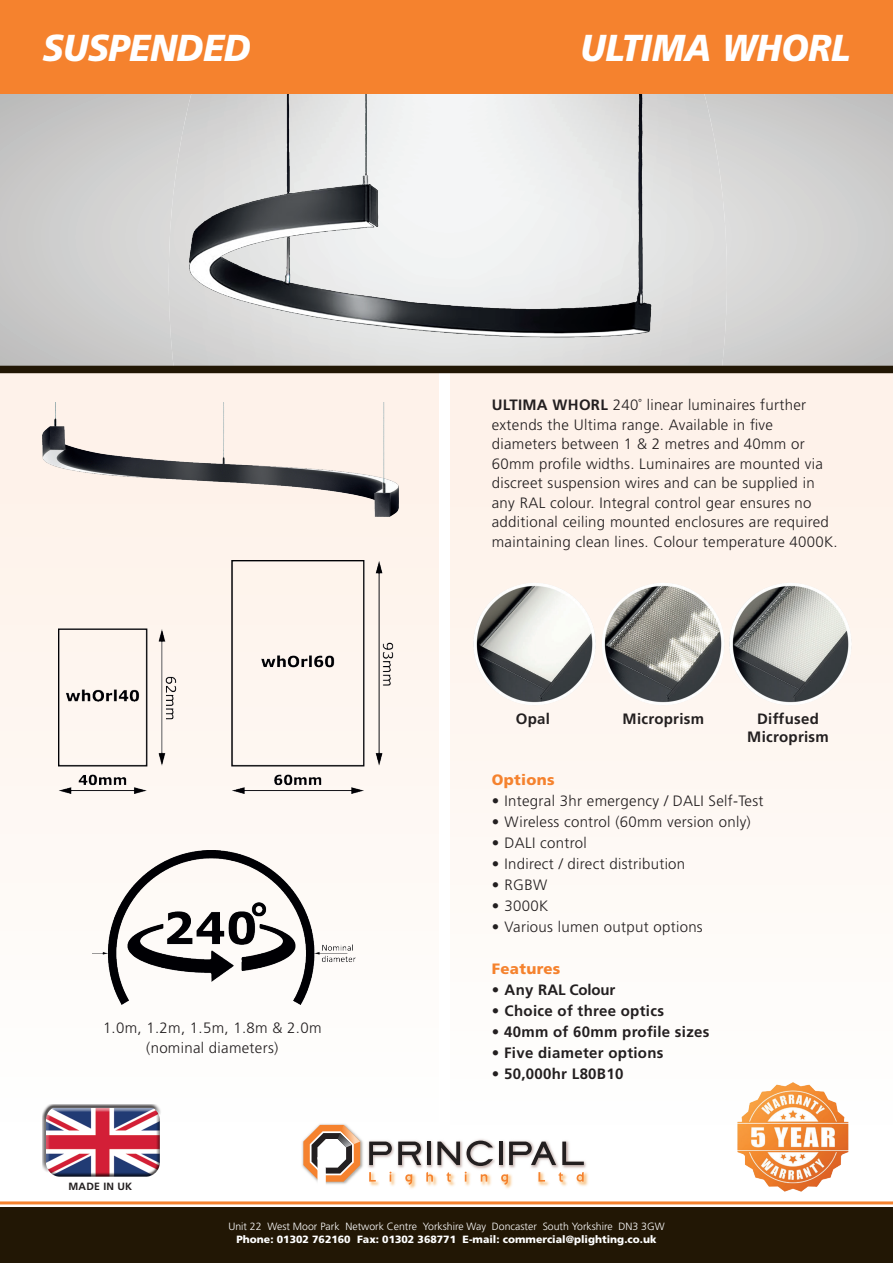
<style>
.page{position:relative;width:893px;height:1263px;background:#fff}
.page>*{position:absolute;margin:0;border:0;box-sizing:border-box;transform-origin:0 0}
.t1{font:italic 900 37.5px "Frutiger";letter-spacing:-.01em;color:#fff;scale:.92 1}
.t2{font:300 15px/19.5px "Frutiger";letter-spacing:.02em;color:#231f20}
.t3{font:700 15px/18px "Frutiger";letter-spacing:.02em;color:#231f20;text-align:center}
.t4{font:900 15px "Frutiger";letter-spacing:.02em;color:#f5822e}
.t5{font:700 15px "Frutiger";letter-spacing:-.01em;color:#231f20}
.t6{font:300 10.5px "Frutiger";color:#fff}
.t7{font:900 10.5px "Frutiger";color:#fff}
.t8{font:700 10.5px "Frutiger";letter-spacing:.02em;color:#231f20}
.s1{font-weight:700}
</style>
<div class="page">
<svg style="left:0;top:94px;width:893px;height:272px;background:#cdcdcc"></svg>
<img style="left:668px;top:94px;width:18px;height:272px">
<img style="left:169px;top:94px;width:5px;height:272px">
<img style="left:686px;top:94px;width:41px;height:272px">
<img style="left:174px;top:94px;width:494px;height:272px">
<div style="left:0;top:0;width:893px;height:94px;background:#f5822e"></div>
<div style="left:0;top:367px;width:439px;height:773px;background:#fef9f5"></div>
<div style="left:451px;top:370px;width:442px;height:772px;background:#fef7f2"></div>
<div style="left:0;top:1208px;width:893px;height:55px;background:#221705"></div>
<img style="left:369px;top:1181px;width:10px;height:5px">
<img style="left:389px;top:1171px;width:7px;height:15px">
<img style="left:408px;top:1174px;width:8px;height:15px">
<img style="left:426px;top:1175px;width:11px;height:11px">
<img style="left:446px;top:1173px;width:9px;height:13px">
<img style="left:464px;top:1171px;width:7px;height:15px">
<img style="left:480px;top:1174px;width:12px;height:12px">
<img style="left:504px;top:1174px;width:8px;height:15px">
<img style="left:538px;top:1180px;width:11px;height:6px">
<img style="left:558px;top:1173px;width:9px;height:13px">
<img style="left:576px;top:1172px;width:12px;height:14px">
<img style="left:302px;top:1124px;width:62px;height:46px">
<svg style="left:303px;top:1125px;width:57px;height:60px"></svg>
<img style="left:368px;top:1138px;width:221px;height:31px">
<svg style="left:369px;top:1141px;width:23px;height:24px"></svg>
<svg style="left:398px;top:1141px;width:23px;height:24px"></svg>
<hr style="left:427px;top:1141px;width:4px;height:24px;background:#231f20">
<svg style="left:437px;top:1141px;width:23px;height:24px"></svg>
<svg style="left:466px;top:1140px;width:27px;height:26px"></svg>
<hr style="left:499px;top:1141px;width:4px;height:24px;background:#231f20">
<svg style="left:509px;top:1141px;width:47px;height:24px"></svg>
<svg style="left:562px;top:1141px;width:22px;height:24px"></svg>
<svg style="left:369px;top:1172px;width:7px;height:9px"></svg>
<svg style="left:405px;top:1174px;width:7px;height:11px"></svg>
<svg style="left:426px;top:1172px;width:7px;height:9px"></svg>
<svg style="left:447px;top:1172px;width:4px;height:10px"></svg>
<svg style="left:465px;top:1172px;width:2px;height:9px"></svg>
<svg style="left:481px;top:1174px;width:6px;height:7px"></svg>
<svg style="left:501px;top:1174px;width:7px;height:11px"></svg>
<svg style="left:538px;top:1172px;width:7px;height:9px"></svg>
<svg style="left:559px;top:1172px;width:4px;height:10px"></svg>
<svg style="left:577px;top:1172px;width:7px;height:9px"></svg>
<hr style="left:0;top:1201px;width:893px;height:3px;background:#f5822e">
<img style="left:735px;top:1081px;width:115px;height:111px">
<div style="left:0;top:366px;width:893px;height:7px;background:#221705"></div>
<img style="left:473px;top:583px;width:123px;height:122px;border-radius:61px">
<img style="left:602px;top:583px;width:122px;height:122px;border-radius:61px">
<img style="left:729px;top:583px;width:123px;height:122px;border-radius:61px">
<img style="left:43px;top:403px;width:356px;height:113px">
<img style="left:58px;top:561px;width:336px;height:233px">
<img style="left:92px;top:850px;width:264px;height:155px">
<div style="left:41px;top:1103px;width:121px;height:68px;background:#fff;opacity:.75"></div>
<div style="left:44px;top:1110px;width:120px;height:71px;background:#231f20;opacity:.75"></div>
<h1 class="t1" style="left:43px;top:26px;width:228px">SUSPENDED</h1>
<p class="t2" style="left:103px;top:1018px;width:220px;text-align:center">1.0m, 1.2m, 1.5m, 1.8m &amp; 2.0m (nominal diameters)</p>
<p class="t8" style="left:68px;top:1180px;width:65px">MADE IN UK</p>
<h1 class="t1" style="left:580px;top:26px;width:295px">ULTIMA WHORL</h1>
<p class="t2" style="left:492px;top:395px;width:347px"><span class="s1">ULTIMA WHORL</span> 240˚ linear luminaires further extends the Ultima range. Available in five diameters between 1 &amp; 2 metres and 40mm or 60mm profile widths. Luminaires are mounted via discreet suspension wires and can be supplied in any RAL colour. Integral control gear ensures no additional ceiling mounted enclosures are required maintaining clean lines. Colour temperature 4000K.</p>
<p class="t3" style="left:516px;top:710px;width:36px">Opal</p>
<p class="t3" style="left:623px;top:710px;width:83px">Microprism</p>
<p class="t3" style="left:747px;top:710px;width:83px">Diffused<br>Microprism</p>
<p class="t4" style="left:492px;top:770px;width:64px">Options</p>
<p class="t2" style="left:492px;top:791px;width:273px">• Integral 3hr emergency / DALI Self-Test</p>
<p class="t2" style="left:492px;top:812px;width:260px">• Wireless control (60mm version only)</p>
<p class="t2" style="left:492px;top:833px;width:96px">• DALI control</p>
<p class="t2" style="left:492px;top:854px;width:195px">• Indirect / direct distribution</p>
<p class="t2" style="left:492px;top:875px;width:57px">• RGBW</p>
<p class="t2" style="left:492px;top:896px;width:58px">• 3000K</p>
<p class="t2" style="left:492px;top:917px;width:212px">• Various lumen output options</p>
<p class="t4" style="left:492px;top:960px;width:70px">Features</p>
<p class="t5" style="left:492px;top:981px;width:125px">• Any RAL Colour</p>
<p class="t3" style="left:492px;top:1002px;width:174px">• Choice of three optics</p>
<p class="t3" style="left:492px;top:1023px;width:219px">• 40mm of 60mm profile sizes</p>
<p class="t3" style="left:492px;top:1044px;width:173px">• Five diameter options</p>
<p class="t3" style="left:492px;top:1065px;width:133px">• 50,000hr L80B10</p>
<p class="t6" style="left:228px;top:1220px;width:438px">Unit 22 West Moor Park Network Centre Yorkshire Way Doncaster South Yorkshire DN3 3GW</p>
<p class="t7" style="left:237px;top:1233px;width:421px">Phone: 01302 762160 Fax: 01302 368771 E-mail: commercial@plighting.co.uk</p>
</div>
